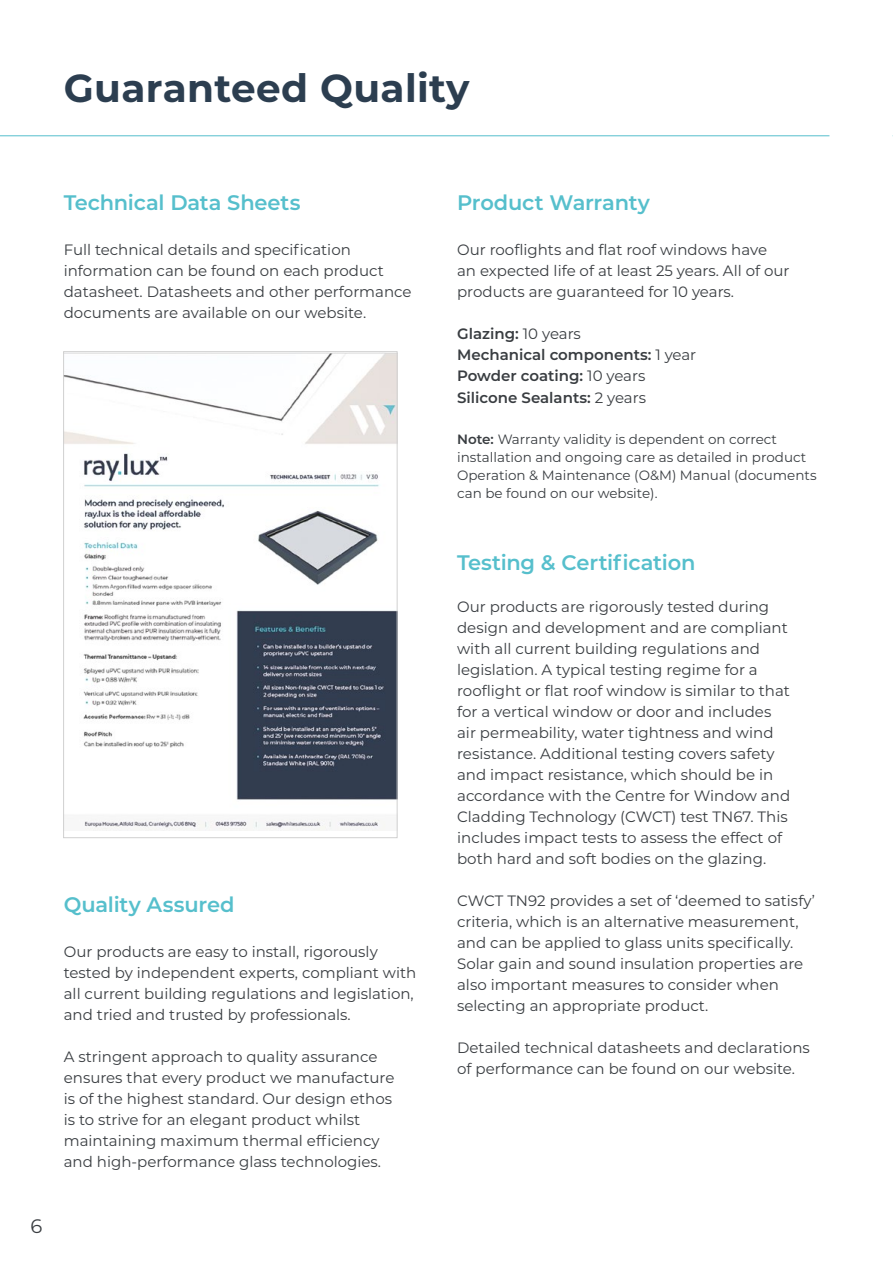
<style>
.page{position:relative;width:893px;height:1263px;background:#fff}
.page>*{position:absolute;margin:0;border:0;box-sizing:border-box;transform-origin:0 0}
.t1{font:700 39px "Montserrat";letter-spacing:.01em;color:#2c3e50}
.t2{font:600 21px "Montserrat";letter-spacing:-.01em;color:#56bfcc}
.t3{font:19.5px "Montserrat";color:#393d41}
.t4{font:15px/21px "Montserrat";color:#393d41}
.t5{font:600 15px/21px "Montserrat";color:#393d41}
.t6{font:13.5px/18px "Montserrat";color:#393d41}
.s1{font-weight:400}
.s2{font-weight:600}
</style>
<div class="page">
<hr style="left:0;top:135px;width:829px;height:1px;background:#56bfcc">
<img style="left:65px;top:353px;width:330px;height:478px">
<div style="left:63px;top:351px;width:334px;height:487px;border:1px solid #d0d0d0"></div>
<h1 class="t1" style="left:64px;top:60px;width:407px">Guaranteed Quality</h1>
<h2 class="t2" style="left:64px;top:188px;width:238px">Technical Data Sheets</h2>
<p class="t4" style="left:64px;top:239px;width:349px">Full technical details and specification information can be found on each product datasheet. Datasheets and other performance documents are available on our website.</p>
<h3 class="t3" style="left:31px;top:1212px;width:13px">6</h3>
<h2 class="t2" style="left:64px;top:890px;width:172px">Quality Assured</h2>
<p class="t4" style="left:64px;top:941px;width:354px">Our products are easy to install, rigorously tested by independent experts, compliant with all current building regulations and legislation, and tried and trusted by professionals.</p>
<p class="t4" style="left:64px;top:1046px;width:332px">A stringent approach to quality assurance ensures that every product we manufacture is of the highest standard. Our design ethos is to strive for an elegant product whilst maintaining maximum thermal efficiency and high-performance glass technologies.</p>
<h2 class="t2" style="left:457px;top:187px;width:194px">Product Warranty</h2>
<p class="t4" style="left:457px;top:238px;width:334px">Our rooflights and flat roof windows have an expected life of at least 25 years. All of our products are guaranteed for 10 years.</p>
<p class="t5" style="left:457px;top:322px;width:241px">Glazing: <span class="s1">10 years<br></span>Mechanical components: <span class="s1">1 year<br></span>Powder coating: <span class="s1">10 years</span></p>
<p class="t5" style="left:457px;top:387px;width:190px">Silicone Sealants: <span class="s1">2 years</span></p>
<p class="t6" style="left:457px;top:429px;width:361px"><span class="s2">Note:</span> Warranty validity is dependent on correct installation and ongoing care as detailed in product Operation &amp; Maintenance (O&amp;M) Manual (documents can be found on our website).</p>
<h2 class="t2" style="left:457px;top:548px;width:240px">Testing &amp; Certification</h2>
<p class="t4" style="left:457px;top:596px;width:335px">Our products are rigorously tested during design and development and are compliant with all current building regulations and legislation. A typical testing regime for a rooflight or flat roof window is similar to that for a vertical window or door and includes air permeability, water tightness and wind resistance. Additional testing covers safety and impact resistance, which should be in accordance with the Centre for Window and Cladding Technology (CWCT) test TN67. This includes impact tests to assess the effect of both hard and soft bodies on the glazing.</p>
<p class="t4" style="left:457px;top:890px;width:359px">CWCT TN92 provides a set of ‘deemed to satisfy’ criteria, which is an alternative measurement, and can be applied to glass units specifically.<br>Solar gain and sound insulation properties are also important measures to consider when selecting an appropriate product.</p>
<p class="t4" style="left:457px;top:1037px;width:354px">Detailed technical datasheets and declarations of performance can be found on our website.</p>
</div>
